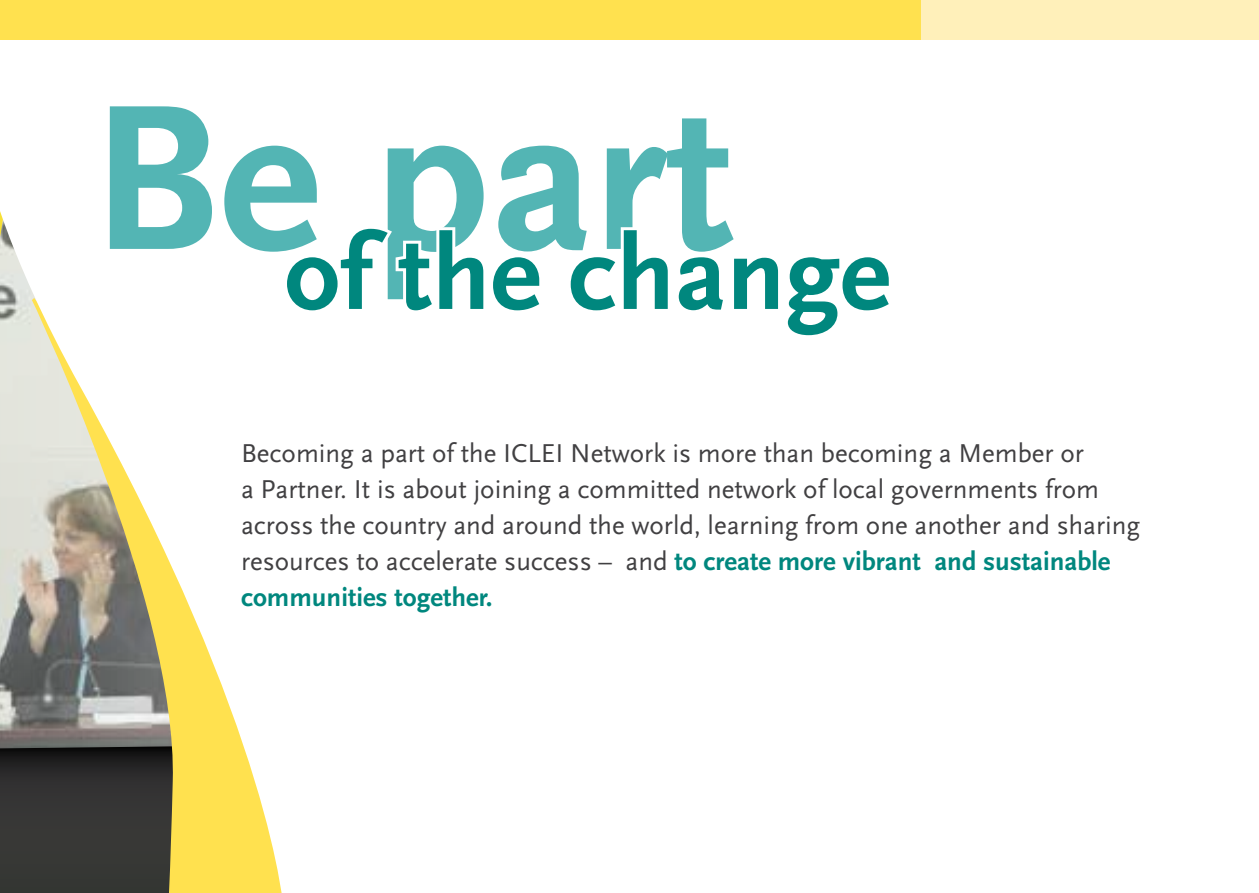
<style>
.page{position:relative;width:1259px;height:893px;background:#fff}
.page>*{position:absolute;margin:0;border:0;box-sizing:border-box;transform-origin:0 0}
.t1{font:700 216px "Scala Sans Pro";color:#53b5b4}
.t2{font:700 108px "Scala Sans Pro";color:#00877e}
.t3{font:27px/36px "Scala Sans Pro";color:#414042}
.s1{font-weight:700;color:#00877e}
</style>
<div class="page">
<svg style="left:0;top:211px;width:282px;height:682px"></svg>
<div style="left:920px;top:0;width:339px;height:40px;background:#fff0ba"></div>
<div style="left:0;top:0;width:920px;height:40px;background:#ffe14f"></div>
<svg style="left:22px;top:211px;width:260px;height:130px"></svg>
<h1 class="t1" style="left:92px;top:52px;width:643px">Be part</h1>
<h2 class="t2" style="left:284px;top:210px;width:607px">of the change</h2>
<p class="t3" style="left:241px;top:435px;width:900px">Becoming a part of the ICLEI Network is more than becoming a Member or<br>a Partner. It is about joining a committed network of local governments from across the country and around the world, learning from one another and sharing resources to accelerate success – and <span class="s1">to create more vibrant and sustainable communities together.</span></p>
</div>
